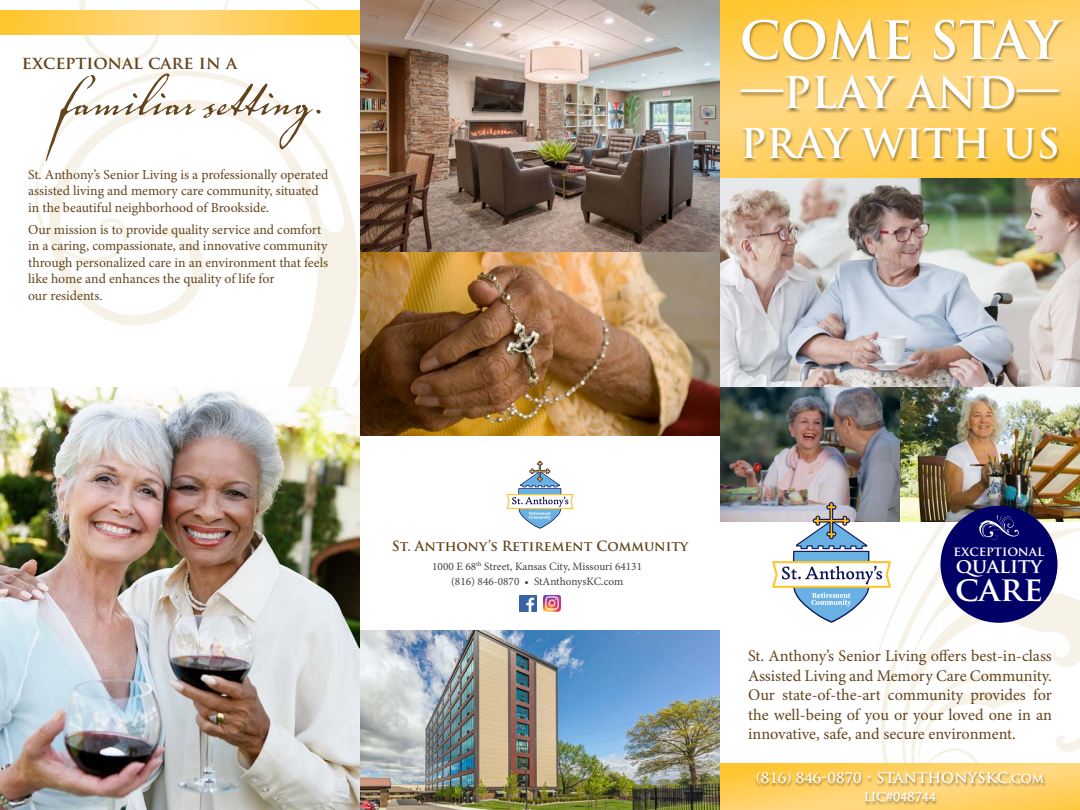
<style>
.page{position:relative;width:1080px;height:810px;background:#fff}
.page>*{position:absolute;margin:0;border:0;box-sizing:border-box;transform-origin:0 0}
.t1{font:81.25px "Voluta Script Pro";color:#63451d}
.t2{font:700 51.25px "Trajan Pro";letter-spacing:-.005em;color:#fff}
.t3{font:700 42.5px "Trajan Pro";color:#fff}
.t4{font:700 40px "Trajan Pro";color:#fff}
.t5{font:700 33.75px "Trajan Pro";color:#fff}
.t6{font:700 20px "Trajan Pro";letter-spacing:-.01em;color:#fff}
.t7{font:700 17.5px "Trajan Pro";color:#63451d}
.t8{font:16.25px/19.5px "Minion Pro";letter-spacing:-.005em;color:#63451d;text-align:justify}
.t9{font:700 14.25px "Trajan Pro";color:#fff}
.t10{font:13.75px/16.5px "Minion Pro";color:#63451d}
.t11{font:700 13.75px "Trajan Pro";color:#63451d}
.t12{font:700 13.12px "Trajan Pro";color:#fff}
.t13{font:700 12px "Trajan Pro";color:#fff}
.t14{font:11.25px/15.2px "Minion Pro";color:#414042;text-align:center}
.s1{font-size:12px}
</style>
<div class="page">
<svg style="left:35px;top:115px;width:38px;height:178px"></svg>
<svg style="left:73px;top:0;width:287px;height:387px"></svg>
<svg style="left:221px;top:0;width:139px;height:348px"></svg>
<svg style="left:720px;top:0;width:360px;height:178px;background:#ffcc50"></svg>
<img style="left:720px;top:178px;width:360px;height:344px">
<div style="left:739px;top:19px;width:328px;height:145px;background:#000;opacity:.4"></div>
<div style="left:720px;top:763px;width:360px;height:47px;background:linear-gradient(to bottom,#ffc426,#ffd472)"></div>
<img style="left:360px;top:630px;width:360px;height:180px">
<img style="left:0;top:387px;width:360px;height:423px">
<img style="left:360px;top:0;width:360px;height:252px">
<img style="left:543px;top:595px;width:17px;height:17px">
<img style="left:520px;top:595px;width:16px;height:17px">
<svg style="left:0;top:10px;width:360px;height:25px;background:#ffce56"></svg>
<img style="left:772px;top:378px;width:308px;height:431px">
<svg style="left:507px;top:461px;width:66px;height:68px"></svg>
<img style="left:360px;top:252px;width:360px;height:184px">
<div style="left:755px;top:772px;width:292px;height:34px;background:#000;opacity:.4"></div>
<p class="t7" style="left:22px;top:51px;width:217px">exceptional care in a</p>
<h1 class="t1" style="left:58px;top:39px;width:268px">familiar setting.</h1>
<p class="t10" style="left:28px;top:167px;width:302px">St. Anthony’s Senior Living is a professionally operated assisted living and memory care community, situated in the beautiful neighborhood of Brookside.</p>
<p class="t10" style="left:28px;top:222px;width:302px">Our mission is to provide quality service and comfort in a caring, compassionate, and innovative community through personalized care in an environment that feels like home and enhances the quality of life for<br>our residents.</p>
<h2 class="t2" style="left:739px;top:8px;width:323px">COME STAY</h2>
<h3 class="t3" style="left:741px;top:66px;width:320px">—PLAY AND—</h3>
<h3 class="t4" style="left:740px;top:118px;width:321px">PRAY WITH US</h3>
<p class="t11" style="left:392px;top:537px;width:298px">St. Anthony’s Retirement Community</p>
<p class="t14" style="left:432px;top:559px;width:211px">1000 E 68<sup>th</sup> Street, Kansas City, Missouri 64131 (816) 846-0870 • StAnthonysKC.com</p>
<p class="t12" style="left:954px;top:543px;width:92px">exceptional</p>
<h3 class="t6" style="left:956px;top:553px;width:88px">quality</h3>
<h3 class="t5" style="left:955px;top:567px;width:89px">care</h3>
<p class="t8" style="left:748px;top:647px;width:305px">St. Anthony’s Senior Living offers best-in-class Assisted Living and Memory Care Community.<br>Our state-of-the-art community provides for the well-being of you or your loved one in an innovative, safe, and secure environment.</p>
<p class="t9" style="left:756px;top:769px;width:290px">(816) 846-0870 • STANTHONYSKC<span class="s1">.COM</span></p>
<p class="t13" style="left:864px;top:790px;width:74px">LIC#048744</p>
</div>
